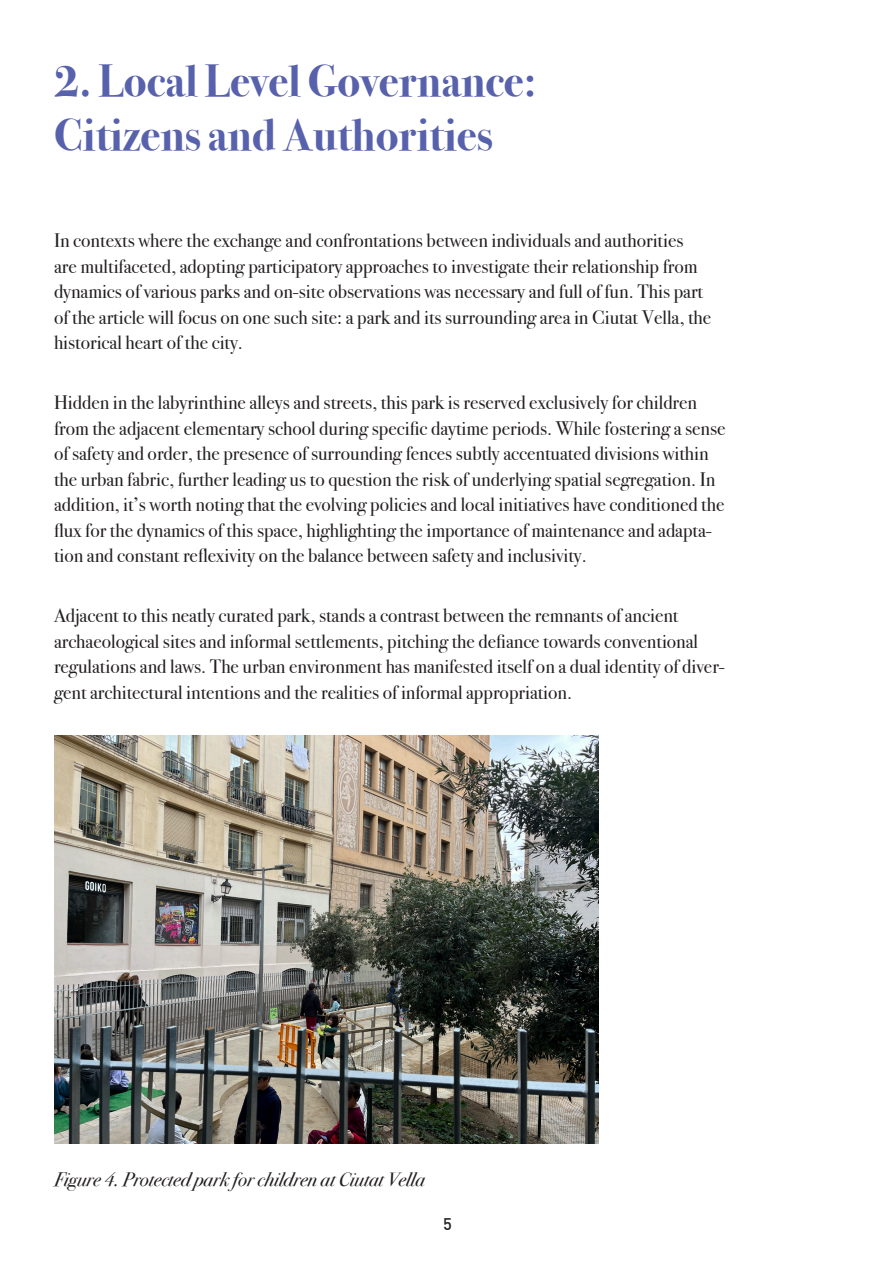
<style>
.page{position:relative;width:893px;height:1263px;background:#fff}
.page>*{position:absolute;margin:0;border:0;box-sizing:border-box;transform-origin:0 0}
.Paragraph_Style_2{font:700 45px "Bodoni Svty Two ITCTT";color:#5861ac}
.Paragraph_Style_1{font:19.5px/25.5px "Bodoni Svty Two ITCTT";color:#231f20}
.t1{font:italic 19.5px "Bodoni Svty Two ITCTT";color:#231f20}
.t2{font:500 16.5px "DIN";color:#231f20}
</style>
<div class="page">
<img style="left:54px;top:735px;width:544px;height:409px">
<p class="Paragraph_Style_2" style="left:54px;top:43px;width:484px">2. Local Level Governance:</p>
<p class="Paragraph_Style_2" style="left:54px;top:97px;width:440px">Citizens and Authorities</p>
<p class="Paragraph_Style_1" style="left:54px;top:226px;width:659px">In contexts where the exchange and confrontations between individuals and authorities<br>are multifaceted, adopting participatory approaches to investigate their relationship from dynamics of various parks and on-site observations was necessary and full of fun. This part of the article will focus on one such site: a park and its surrounding area in Ciutat Vella, the historical heart of the city.</p>
<p class="Paragraph_Style_1" style="left:54px;top:388px;width:673px">Hidden in the labyrinthine alleys and streets, this park is reserved exclusively for children from the adjacent elementary school during specific daytime periods. While fostering a sense of safety and order, the presence of surrounding fences subtly accentuated divisions within the urban fabric, further leading us to question the risk of underlying spatial segregation. In addition, it’s worth noting that the evolving policies and local initiatives have conditioned the flux for the dynamics of this space, highlighting the importance of maintenance and adapta&shy;tion and constant reflexivity on the balance between safety and inclusivity.</p>
<p class="Paragraph_Style_1" style="left:54px;top:601px;width:672px">Adjacent to this neatly curated park, stands a contrast between the remnants of ancient archaeological sites and informal settlements, pitching the defiance towards conventional regulations and laws. The urban environment has manifested itself on a dual identity of diver&shy;gent architectural intentions and the realities of informal appropriation.</p>
<p class="t1" style="left:54px;top:1162px;width:372px">Figure 4. Protected park for children at Ciutat Vella</p>
<p class="t2" style="left:443px;top:1213px;width:10px">5</p>
</div>
